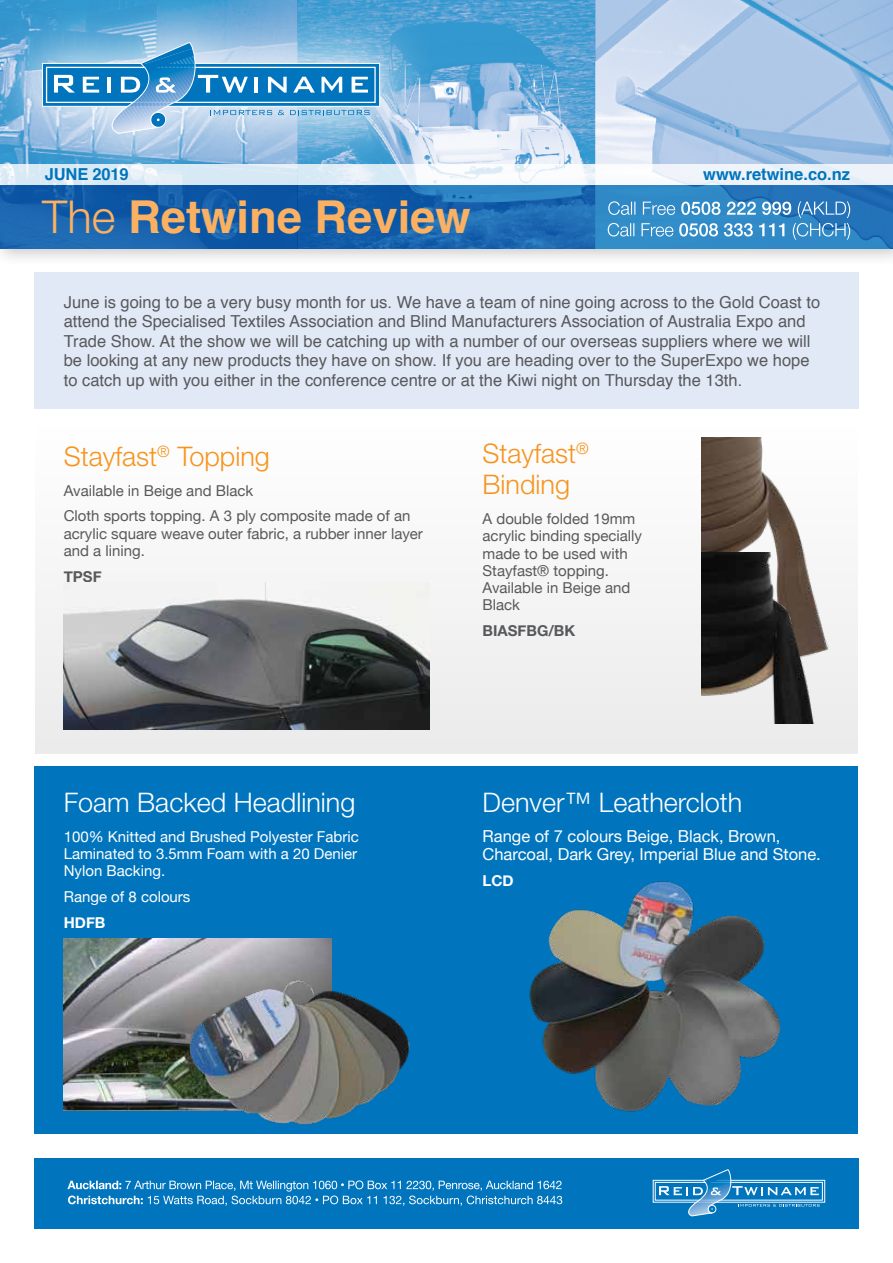
<style>
.page{position:relative;width:893px;height:1263px;background:#fff}
.page>*{position:absolute;margin:0;border:0;box-sizing:border-box;transform-origin:0 0}
.t1{font:700 45.3px "Helvetica";color:#fbb161}
.t2{font:300 27px "Helvetica Neue LT Std";color:#fff}
.t3{font:300 27px/31.5px "Helvetica Neue LT Std";color:#f7941e}
.t4{font:16.5px/19.5px "Helvetica";color:#58595b}
.t5{font:16.5px/18px "Helvetica Neue";color:#fff}
.t6{font:700 16.5px "Helvetica";color:#0075be}
.t7{font:15px/17.2px "Helvetica Neue";color:#58595b}
.t8{font:15px/17.2px "Helvetica Neue";color:#fff;text-align:justify}
.t9{font:700 15px "Helvetica Neue";color:#58595b}
.t10{font:700 15px "Helvetica Neue";color:#fff}
.s1{font-family:"Helvetica Neue LT Std";font-weight:300}
</style>
<div class="page">
<div style="left:34px;top:1158px;width:825px;height:71px;background:#0075be"></div>
<svg style="left:67px;top:1180px;width:495px;height:26px"></svg>
<svg style="left:653px;top:1180px;width:172px;height:22px"></svg>
<div style="left:655px;top:1182px;width:168px;height:18px;background:#0075be;border:1px solid #fff"></div>
<svg style="left:659px;top:1169px;width:161px;height:47px"></svg>
<img style="left:439px;top:0;width:454px;height:165px">
<div style="left:0;top:175px;width:893px;height:92px;background:#231f20;opacity:.3"></div>
<svg style="left:0;top:185px;width:893px;height:64px"></svg>
<div style="left:0;top:0;width:439px;height:191px;background:#fff;opacity:.85"></div>
<div style="left:42px;top:63px;width:338px;height:44px;background:linear-gradient(to bottom,#0075be,#0175be);border:1px solid #fff"></div>
<div style="left:46px;top:67px;width:330px;height:36px;background:#0075be;border:1px solid #fff"></div>
<svg style="left:54px;top:75px;width:21px;height:18px"></svg>
<svg style="left:83px;top:42px;width:287px;height:92px"></svg>
<svg style="left:608px;top:201px;width:242px;height:39px"></svg>
<svg style="left:0;top:165px;width:893px;height:20px"></svg>
<div style="left:34px;top:766px;width:824px;height:367px;background:#0075be"></div>
<div style="left:34px;top:272px;width:824px;height:137px;background:#e1e9f6"></div>
<div style="left:35px;top:426px;width:823px;height:328px;background:#f7f7f7"></div>
<img style="left:64px;top:583px;width:365px;height:146px">
<img style="left:702px;top:438px;width:102px;height:114px">
<img style="left:702px;top:552px;width:134px;height:172px">
<img style="left:64px;top:939px;width:268px;height:171px">
<img style="left:529px;top:881px;width:252px;height:231px">
<img style="left:163px;top:950px;width:272px;height:184px">
<p class="t6" style="left:45px;top:161px;width:85px">JUNE 2019</p>
<p class="t6" style="left:703px;top:161px;width:149px">www.retwine.co.nz</p>
<h1 class="t1" style="left:42px;top:181px;width:430px"><span class="s1">The</span> Retwine Review</h1>
<p class="t4" style="left:64px;top:293px;width:758px">June is going to be a very busy month for us. We have a team of nine going across to the Gold Coast to attend the Specialised Textiles Association and Blind Manufacturers Association of Australia Expo and Trade Show. At the show we will be catching up with a number of our overseas suppliers where we will be looking at any new products they have on show. If you are heading over to the SuperExpo we hope to catch up with you either in the conference centre or at the Kiwi night on Thursday the 13th.</p>
<h2 class="t3" style="left:64px;top:440px;width:208px">Stayfast<sup>®</sup> Topping</h2>
<p class="t7" style="left:64px;top:478px;width:348px;line-height:25.8px">Available in Beige and Black<br>Cloth sports topping. A 3 ply composite made of an</p>
<p class="t7" style="left:64px;top:525px;width:361px">acrylic square weave outer fabric, a rubber inner layer and a lining.</p>
<p class="t9" style="left:64px;top:564px;width:58px">TPSF_ _</p>
<h2 class="t3" style="left:483px;top:437px;width:108px">Stayfast<sup>®<br></sup>Binding</h2>
<p class="t7" style="left:483px;top:511px;width:161px">A double folded 19mm acrylic binding specially made to be used with<br>Stayfast® topping.<br>Available in Beige and<br>Black</p>
<p class="t9" style="left:483px;top:619px;width:94px">BIASFBG/BK</p>
<h2 class="t2" style="left:64px;top:785px;width:293px">Foam Backed Headlining</h2>
<p class="t8" style="left:64px;top:828px;width:297px">100% Knitted and Brushed Polyester Fabric Laminated to 3.5mm Foam with a 20 Denier Nylon Backing.</p>
<p class="t8" style="left:64px;top:889px;width:128px">Range of 8 colours</p>
<p class="t10" style="left:64px;top:910px;width:43px">HDFB</p>
<h2 class="t2" style="left:483px;top:785px;width:261px">Denver™ Leathercloth</h2>
<p class="t5" style="left:483px;top:828px;width:340px">Range of 7 colours Beige, Black, Brown,<br>Charcoal, Dark Grey, Imperial Blue and Stone.</p>
<p class="t10" style="left:483px;top:869px;width:33px">LCD</p>
</div>
